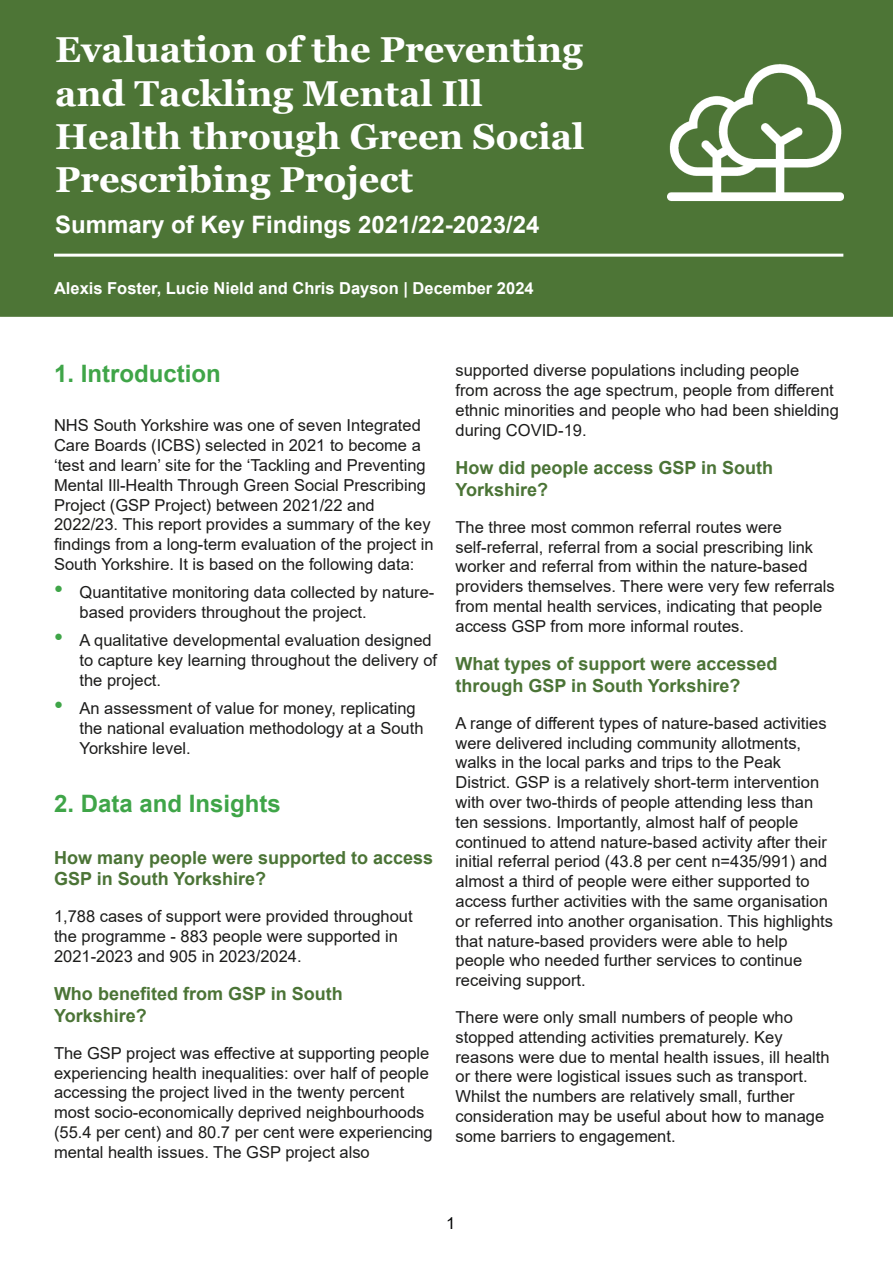
<style>
.page{position:relative;width:893px;height:1263px;background:#fff}
.page>*{position:absolute;margin:0;border:0;box-sizing:border-box;transform-origin:0 0}
.t1{font:700 36px/43.2px "Georgia";color:#fff}
.t2{font:700 24px "Arial";color:#fff}
.Heading_1{font:700 24px "Arial";color:#3fa548}
.Heading_2{font:700 18px/21.6px "Arial";color:#4b7436}
.t3{font:16.5px/19.8px "Arial";color:#1c1c1b}
.t4{font:700 16.5px "Arial";color:#fff}
.t5{font:16.5px "Arial";color:#020304}
.s1{font-size:25.5px;color:#3fa548}
</style>
<div class="page">
<div style="left:0;top:0;width:893px;height:317px;background:#4d7536;border:2px solid #4d7536"></div>
<img style="left:668px;top:64px;width:175px;height:137px">
<hr style="left:54px;top:254px;width:789px;height:3px;background:#fff">
<h1 class="t1" style="left:55px;top:28px;width:531px">Evaluation of the Preventing and Tackling Mental Ill<br>Health through Green Social<br>Prescribing Project</h1>
<h2 class="t2" style="left:55px;top:208px;width:486px">Summary of Key Findings 2021/22-2023/24</h2>
<p class="t4" style="left:54px;top:276px;width:481px">Alexis Foster, Lucie Nield and Chris Dayson | December 2024</p>
<p class="Heading_1" style="left:54px;top:356px;width:168px">1. Introduction</p>
<p class="t3" style="left:54px;top:415px;width:381px">NHS South Yorkshire was one of seven Integrated Care Boards (ICBS) selected in 2021 to become a ‘test and learn’ site for the ‘Tackling and Preventing Mental Ill-Health Through Green Social Prescribing Project (GSP Project) between 2021/22 and 2022/23. This report provides a summary of the key findings from a long-term evaluation of the project in South Yorkshire. It is based on the following data:</p>
<p class="t3" style="left:80px;top:582px;width:356px;text-indent:-26px"><span class="s1">•</span> Quantitative monitoring data collected by nature&shy;based providers throughout the project.</p>
<p class="t3" style="left:80px;top:630px;width:359px;text-indent:-26px"><span class="s1">•</span> A qualitative developmental evaluation designed to capture key learning throughout the delivery of the project.</p>
<p class="t3" style="left:80px;top:698px;width:345px;text-indent:-26px"><span class="s1">•</span> An assessment of value for money, replicating the national evaluation methodology at a South<br>Yorkshire level.</p>
<p class="Heading_1" style="left:54px;top:787px;width:228px">2. Data and Insights</p>
<p class="Heading_2" style="left:54px;top:847px;width:381px">How many people were supported to access<br>GSP in South Yorkshire?</p>
<p class="t3" style="left:54px;top:906px;width:360px">1,788 cases of support were provided throughout the programme - 883 people were supported in<br>2021-2023 and 905 in 2023/2024.</p>
<p class="Heading_2" style="left:54px;top:983px;width:290px">Who benefited from GSP in South<br>Yorkshire?</p>
<p class="t3" style="left:54px;top:1043px;width:380px">The GSP project was effective at supporting people experiencing health inequalities: over half of people accessing the project lived in the twenty percent most socio-economically deprived neighbourhoods (55.4 per cent) and 80.7 per cent were experiencing mental health issues. The GSP project also</p>
<p class="t3" style="left:455px;top:360px;width:385px">supported diverse populations including people<br>from across the age spectrum, people from different ethnic minorities and people who had been shielding during COVID-19.</p>
<p class="Heading_2" style="left:455px;top:457px;width:319px">How did people access GSP in South<br>Yorkshire?</p>
<p class="t3" style="left:455px;top:517px;width:381px">The three most common referral routes were self-referral, referral from a social prescribing link worker and referral from within the nature-based providers themselves. There were very few referrals from mental health services, indicating that people access GSP from more informal routes.</p>
<p class="Heading_2" style="left:455px;top:653px;width:324px">What types of support were accessed through GSP in South Yorkshire?</p>
<p class="t3" style="left:455px;top:713px;width:379px">A range of different types of nature-based activities were delivered including community allotments, walks in the local parks and trips to the Peak District. GSP is a relatively short-term intervention with over two-thirds of people attending less than ten sessions. Importantly, almost half of people continued to attend nature-based activity after their initial referral period (43.8 per cent n=435/991) and almost a third of people were either supported to access further activities with the same organisation or referred into another organisation. This highlights that nature-based providers were able to help people who needed further services to continue receiving support.</p>
<p class="t3" style="left:455px;top:1007px;width:376px">There were only small numbers of people who stopped attending activities prematurely. Key reasons were due to mental health issues, ill health or there were logistical issues such as transport.<br>Whilst the numbers are relatively small, further consideration may be useful about how to manage some barriers to engagement.</p>
<p class="t5" style="left:446px;top:1211px;width:11px">1</p>
</div>
